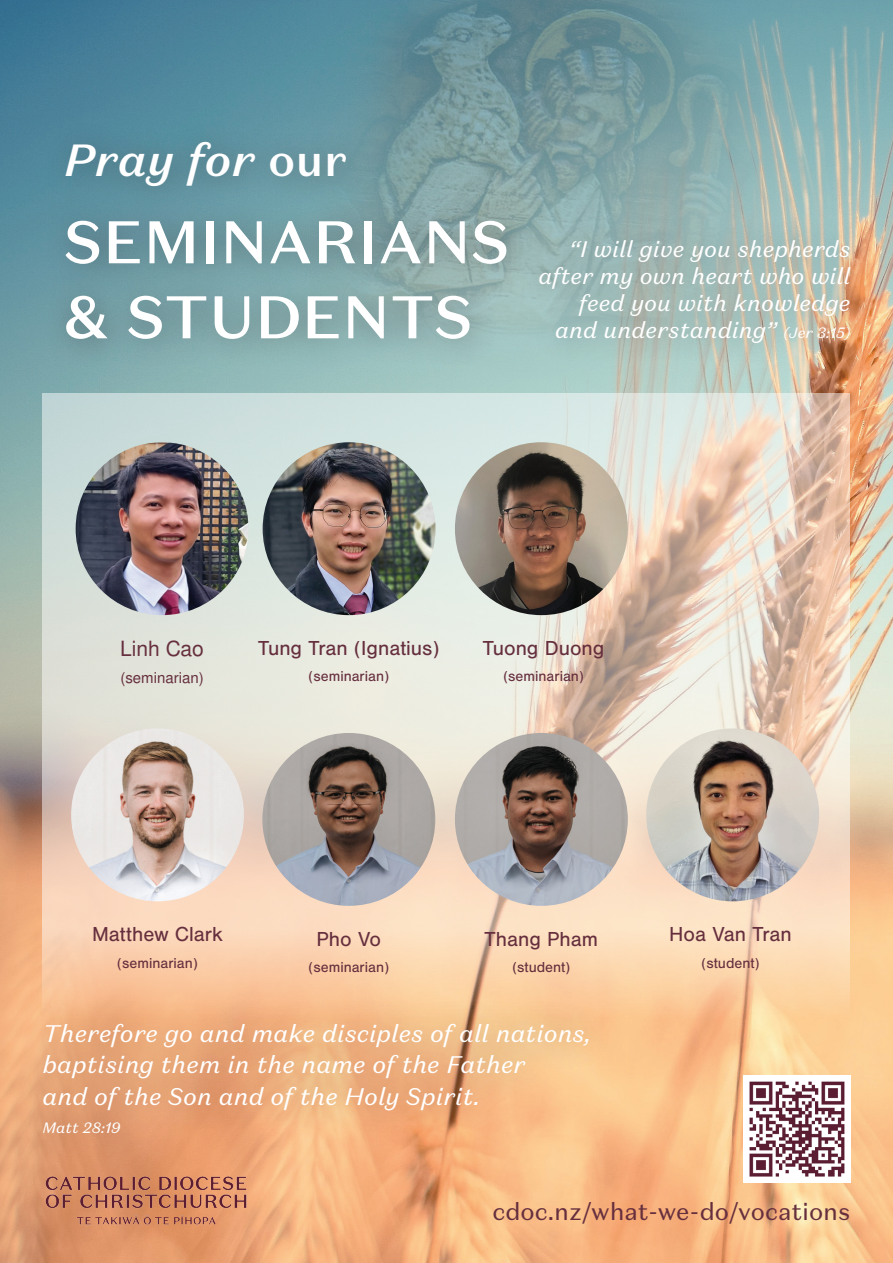
<style>
.page{position:relative;width:893px;height:1263px;background:#fff}
.page>*{position:absolute;margin:0;border:0;box-sizing:border-box;transform-origin:0 0}
.t1{font:500 60px/75px "Domaine Sans Text";color:#fff}
.t2{font:italic 500 45px "Domaine Sans Text";color:#fff}
.t3{font:italic 24px/31.3px "Domaine Sans Text";color:#fff}
.t4{font:24px "Domaine Sans Text";color:#662f3e}
.t5{font:italic 22.5px/27px "Domaine Sans Text";color:#fff;text-align:right}
.t6{font:21px "Nimbus San";color:#662f3e}
.t7{font:21px "Nimbus San L";color:#662f3e}
.t8{font:15px "Nimbus San";color:#662f3e}
.t9{font:15px "Nimbus San L";color:#662f3e}
.t10{font:italic 15px "Domaine Sans Text";color:#fff}
.s1{font-style:normal}
.s2{font-size:15px}
</style>
<div class="page">
<img style="left:0;top:0;width:893px;height:1263px">
<img style="left:311px;top:0;width:512px;height:393px">
<svg style="left:43px;top:393px;width:807px;height:637px"></svg>
<div style="left:43px;top:118px;width:493px;height:251px;background:#3e3e3f;opacity:.5"></div>
<img style="left:71px;top:728px;width:173px;height:173px;border-radius:86px">
<img style="left:76px;top:442px;width:172px;height:173px;border-radius:86px">
<img style="left:263px;top:442px;width:172px;height:173px;border-radius:86px">
<img style="left:455px;top:442px;width:173px;height:173px;border-radius:86px">
<img style="left:455px;top:733px;width:173px;height:173px;border-radius:86px">
<img style="left:262px;top:733px;width:173px;height:173px;border-radius:86px">
<div style="left:14px;top:993px;width:603px;height:171px;background:#3e3e3f;opacity:.5"></div>
<div style="left:513px;top:214px;width:363px;height:154px;background:#3e3e3f;opacity:.5"></div>
<img style="left:23px;top:1160px;width:245px;height:79px">
<img style="left:744px;top:1075px;width:106px;height:107px">
<img style="left:646px;top:728px;width:173px;height:173px;border-radius:86px">
<h2 class="t2" style="left:64px;top:131px;width:285px">Pray for <span class="s1">our</span></h2>
<h1 class="t1" style="left:64px;top:205px;width:447px">SEMINARIANS &amp; STUDENTS</h1>
<p class="t5" style="left:539px;top:236px;width:313px">“I will give you shepherds after my own heart who will feed you with knowledge and understanding” <span class="s2">(Jer 3:15)</span></p>
<p class="t7" style="left:120px;top:634px;width:85px">Linh Cao</p>
<p class="t9" style="left:120px;top:667px;width:85px">(seminarian)</p>
<p class="t6" style="left:258px;top:636px;width:183px">Tung Tran (Ignatius)</p>
<p class="t8" style="left:309px;top:668px;width:82px">(seminarian)</p>
<p class="t6" style="left:483px;top:636px;width:123px">Tuong Duong</p>
<p class="t8" style="left:503px;top:668px;width:82px">(seminarian)</p>
<p class="t6" style="left:92px;top:923px;width:132px">Matthew Clark</p>
<p class="t8" style="left:117px;top:954px;width:82px">(seminarian)</p>
<p class="t6" style="left:316px;top:927px;width:66px">Pho Vo</p>
<p class="t8" style="left:309px;top:959px;width:82px">(seminarian)</p>
<p class="t6" style="left:485px;top:927px;width:115px">Thang Pham</p>
<p class="t8" style="left:512px;top:959px;width:59px">(student)</p>
<p class="t3" style="left:43px;top:1018px;width:550px">Therefore go and make disciples of all nations, baptising them in the name of the Father<br>and of the Son and of the Holy Spirit.</p>
<p class="t10" style="left:43px;top:1118px;width:79px">Matt 28:19</p>
<p class="t6" style="left:669px;top:923px;width:124px">Hoa Van Tran</p>
<p class="t8" style="left:702px;top:954px;width:59px">(student)</p>
<p class="t4" style="left:492px;top:1197px;width:359px">cdoc.nz/what-we-do/vocations</p>
</div>
